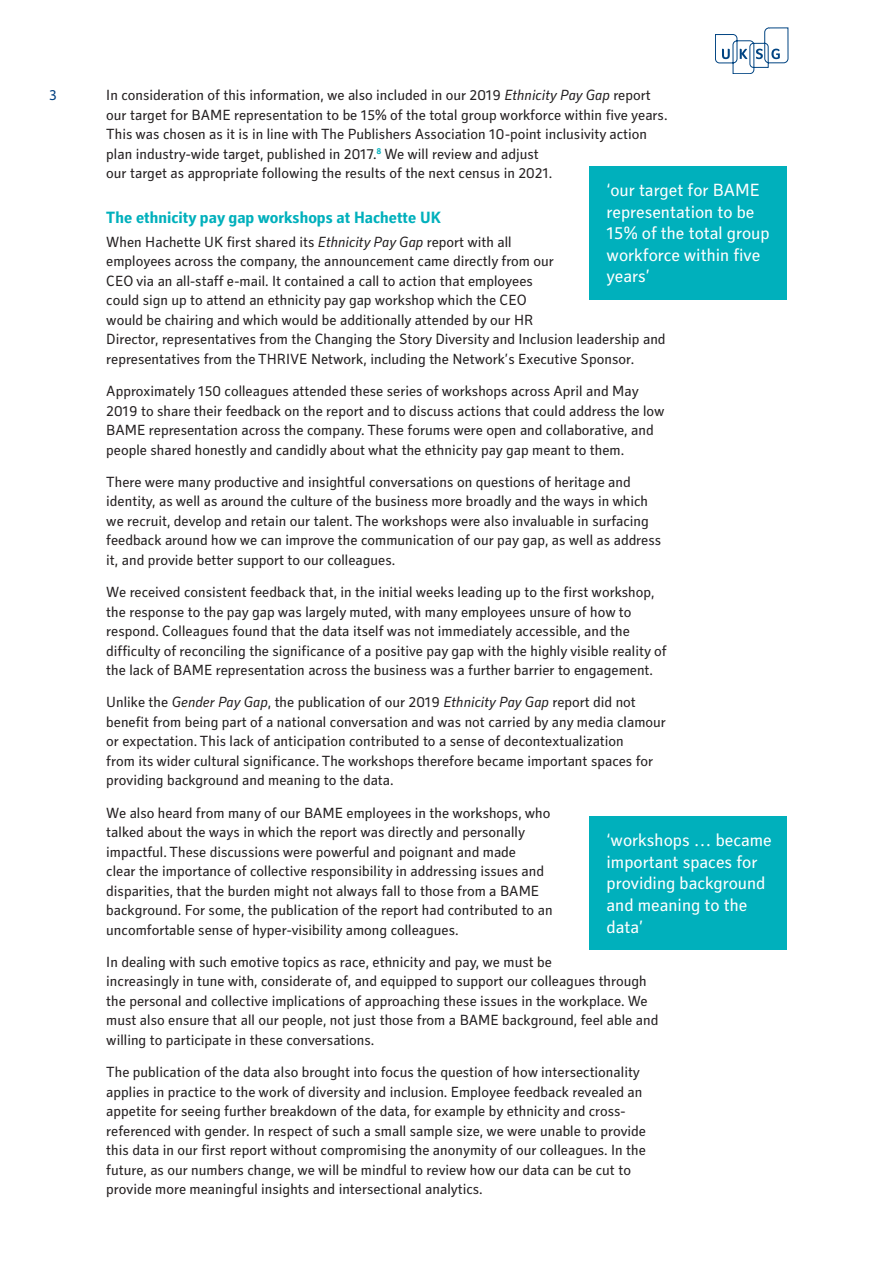
<style>
.page{position:relative;width:893px;height:1263px;background:#fff}
.page>*{position:absolute;margin:0;border:0;box-sizing:border-box;transform-origin:0 0}
.Stand_out_quote{font:18px/21.6px "Secca Std";color:#fff}
.B-Style_Heading{font:700 16.5px "Secca Std";color:#00b0bc}
.Body{font:15px/19.5px "Secca Std";color:#231f20}
.t1{font:15px "Secca Std";color:#014081}
.s1{font-style:italic}
</style>
<div class="page">
<svg style="left:715px;top:28px;width:73px;height:46px"></svg>
<div style="left:590px;top:166px;width:197px;height:133px;background:#00b0bc"></div>
<div style="left:590px;top:816px;width:197px;height:134px;background:#00b0bc"></div>
<p class="t1" style="left:49px;top:87px;width:9px">3</p>
<p class="Body" style="left:106px;top:86px;width:563px">In consideration of this information, we also included in our 2019 <span class="s1">Ethnicity Pay Gap</span> report our target for BAME representation to be 15% of the total group workforce within five years.<br>This was chosen as it is in line with The Publishers Association 10-point inclusivity action plan industry-wide target, published in 2017.<sup>8</sup> We will review and adjust<br>our target as appropriate following the results of the next census in 2021.</p>
<p class="B-Style_Heading" style="left:106px;top:208px;width:336px">The ethnicity pay gap workshops at Hachette UK</p>
<p class="Body" style="left:106px;top:233px;width:561px">When Hachette UK first shared its <span class="s1">Ethnicity Pay Gap</span> report with all<br>employees across the company, the announcement came directly from our<br>CEO via an all-staff e-mail. It contained a call to action that employees<br>could sign up to attend an ethnicity pay gap workshop which the CEO<br>would be chairing and which would be additionally attended by our HR<br>Director, representatives from the Changing the Story Diversity and Inclusion leadership and representatives from the THRIVE Network, including the Network’s Executive Sponsor.</p>
<p class="Body" style="left:106px;top:382px;width:560px">Approximately 150 colleagues attended these series of workshops across April and May 2019 to share their feedback on the report and to discuss actions that could address the low BAME representation across the company. These forums were open and collaborative, and people shared honestly and candidly about what the ethnicity pay gap meant to them.</p>
<p class="Body" style="left:106px;top:473px;width:556px">There were many productive and insightful conversations on questions of heritage and identity, as well as around the culture of the business more broadly and the ways in which we recruit, develop and retain our talent. The workshops were also invaluable in surfacing feedback around how we can improve the communication of our pay gap, as well as address it, and provide better support to our colleagues.</p>
<p class="Body" style="left:106px;top:583px;width:562px">We received consistent feedback that, in the initial weeks leading up to the first workshop, the response to the pay gap was largely muted, with many employees unsure of how to respond. Colleagues found that the data itself was not immediately accessible, and the difficulty of reconciling the significance of a positive pay gap with the highly visible reality of the lack of BAME representation across the business was a further barrier to engagement.</p>
<p class="Body" style="left:106px;top:693px;width:561px">Unlike the <span class="s1">Gender Pay Gap</span>, the publication of our 2019 <span class="s1">Ethnicity Pay Gap</span> report did not benefit from being part of a national conversation and was not carried by any media clamour or expectation. This lack of anticipation contributed to a sense of decontextualization<br>from its wider cultural significance. The workshops therefore became important spaces for providing background and meaning to the data.</p>
<p class="Body" style="left:106px;top:803px;width:448px">We also heard from many of our BAME employees in the workshops, who talked about the ways in which the report was directly and personally impactful. These discussions were powerful and poignant and made<br>clear the importance of collective responsibility in addressing issues and disparities, that the burden might not always fall to those from a BAME background. For some, the publication of the report had contributed to an uncomfortable sense of hyper-visibility among colleagues.</p>
<p class="Body" style="left:106px;top:953px;width:553px">In dealing with such emotive topics as race, ethnicity and pay, we must be<br>increasingly in tune with, considerate of, and equipped to support our colleagues through the personal and collective implications of approaching these issues in the workplace. We must also ensure that all our people, not just those from a BAME background, feel able and willing to participate in these conversations.</p>
<p class="Body" style="left:106px;top:1063px;width:541px">The publication of the data also brought into focus the question of how intersectionality applies in practice to the work of diversity and inclusion. Employee feedback revealed an appetite for seeing further breakdown of the data, for example by ethnicity and cross&shy;referenced with gender. In respect of such a small sample size, we were unable to provide this data in our first report without compromising the anonymity of our colleagues. In the future, as our numbers change, we will be mindful to review how our data can be cut to provide more meaningful insights and intersectional analytics.</p>
<p class="Stand_out_quote" style="left:607px;top:180px;width:165px">‘our target for BAME representation to be<br>15% of the total group workforce within five years’</p>
<p class="Stand_out_quote" style="left:607px;top:830px;width:167px">‘workshops … became important spaces for providing background and meaning to the data’</p>
</div>
